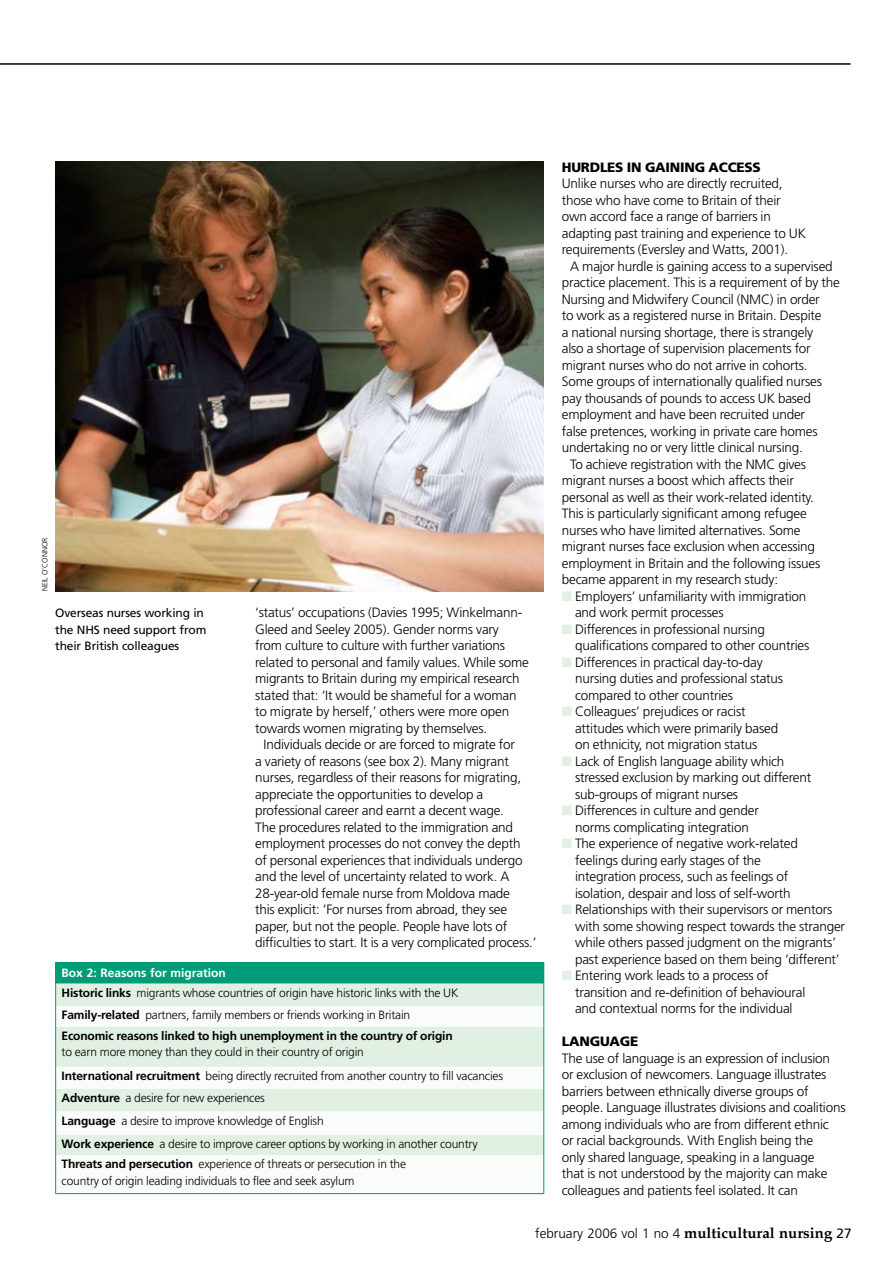
<style>
.page{position:relative;width:893px;height:1263px;background:#fff}
.page>*{position:absolute;margin:0;border:0;box-sizing:border-box;transform-origin:0 0}
.t1{font:700 15px "Palatino";color:#000}
.t2{font:300 13.5px/16.5px "Frutiger LT";letter-spacing:-.015em;color:#000}
.t3{font:900 13.5px "Frutiger LT";letter-spacing:-.015em;color:#000}
.t4{font:300 12px/23.1px "Frutiger LT";letter-spacing:-.015em;color:#000}
.t5{font:700 12px/20.5px "Frutiger LT";letter-spacing:-.015em;color:#000}
.t6{font:12px/16.5px "Frutiger LT";letter-spacing:-.015em;color:#000}
.t7{font:300 7.5px "Frutiger LT";color:#000}
.s1{font-weight:700;color:#fff}
.s2{font-weight:700}
.s3{font-weight:300}
.s4{color:#e1f0e2}
.s5{font-family:"Frutiger LT";font-weight:300;font-size:13.5px}
.s6{font-family:"Frutiger LT";font-weight:400;font-size:13.5px}
</style>
<div class="page">
<img style="left:55px;top:162px;width:489px;height:429px">
<hr style="left:0;top:63px;width:850px;height:2px;background:#000">
<div style="left:56px;top:962px;width:488px;height:21px;background:#009c78"></div>
<div style="left:56px;top:983px;width:487px;height:23px;background:#e1f0e2"></div>
<svg style="left:56px;top:1006px;width:487px;height:187px"></svg>
<hr style="left:55px;top:962px;width:489px;height:1px;background:#009c78">
<svg style="left:55px;top:963px;width:1px;height:63px"></svg>
<svg style="left:543px;top:983px;width:1px;height:43px"></svg>
<hr style="left:55px;top:1026px;width:1px;height:41px;background:#009c78">
<hr style="left:543px;top:1026px;width:1px;height:41px;background:#009c78">
<svg style="left:55px;top:1067px;width:1px;height:88px"></svg>
<svg style="left:543px;top:1067px;width:1px;height:88px"></svg>
<hr style="left:55px;top:1155px;width:1px;height:38px;background:#009c78">
<hr style="left:543px;top:1155px;width:1px;height:38px;background:#009c78">
<hr style="left:55px;top:1193px;width:489px;height:1px;background:#009c78">
<p class="t7" style="left:41px;top:591px;width:54px;rotate:-90deg">Neil O’Connor</p>
<p class="t6" style="left:55px;top:605px;width:153px">Overseas nurses working in the NHS need support from their British colleagues</p>
<p class="t2" style="left:255px;top:605px;width:275px">‘status’ occupations (Davies 1995; Winkelmann-Gleed and Seeley 2005). Gender norms vary from culture to culture with further variations related to personal and family values. While some migrants to Britain during my empirical research stated that: ‘It would be shameful for a woman to migrate by herself,’ others were more open towards women migrating by themselves.</p>
<p class="t2" style="left:255px;top:737px;width:283px;text-indent:9px">Individuals decide or are forced to migrate for<br>a variety of reasons (see box 2). Many migrant nurses, regardless of their reasons for migrating, appreciate the opportunities to develop a professional career and earnt a decent wage.<br>The procedures related to the immigration and employment processes do not convey the depth<br>of personal experiences that individuals undergo and the level of uncertainty related to work. A 28-year-old female nurse from Moldova made<br>this explicit: ‘For nurses from abroad, they see paper, but not the people. People have lots of difficulties to start. It is a very complicated process.’</p>
<p class="t4" style="left:62px;top:964px;width:398px;line-height:19.2px"><span class="s1">Box 2: Reasons for migration<br></span><span class="s2">Historic links</span> migrants whose countries of origin have historic links with the UK</p>
<p class="t5" style="left:62px;top:1005px;width:393px">Family-related <span class="s3">partners, family members or friends working in Britain<br></span>Economic reasons linked to high unemployment in the country of origin</p>
<p class="t4" style="left:62px;top:1040px;width:443px;line-height:23.9px">to earn more money than they could in their country of origin<br><span class="s2">International recruitment</span> being directly recruited from another country to fill vacancies</p>
<p class="t4" style="left:62px;top:1087px;width:418px"><span class="s2">Adventure</span> a desire for new experiences<br><span class="s2">Language</span> a desire to improve knowledge of English<br><span class="s2">Work experience</span> a desire to improve career options by working in another country</p>
<p class="t4" style="left:62px;top:1156px;width:346px;line-height:16.5px"><span class="s2">Threats and persecution</span> experience of threats or persecution in the country of origin leading individuals to flee and seek asylum</p>
<p class="t3" style="left:562px;top:159px;width:192px">HURDLES IN GAINING ACCESS</p>
<p class="t2" style="left:562px;top:176px;width:246px">Unlike nurses who are directly recruited, those who have come to Britain of their own accord face a range of barriers in adapting past training and experience to UK requirements (Eversley and Watts, 2001).</p>
<p class="t2" style="left:570px;top:258px;width:264px">A major hurdle is gaining access to a supervised</p>
<p class="t2" style="left:562px;top:275px;width:280px">practice placement. This is a requirement of by the</p>
<p class="t2" style="left:562px;top:291px;width:259px">Nursing and Midwifery Council (NMC) in order</p>
<p class="t2" style="left:562px;top:308px;width:261px">to work as a registered nurse in Britain. Despite</p>
<p class="t2" style="left:562px;top:324px;width:253px">a national nursing shortage, there is strangely</p>
<p class="t2" style="left:562px;top:341px;width:250px">also a shortage of supervision placements for</p>
<p class="t2" style="left:562px;top:357px;width:247px">migrant nurses who do not arrive in cohorts.</p>
<p class="t2" style="left:562px;top:374px;width:262px">Some groups of internationally qualified nurses</p>
<p class="t2" style="left:562px;top:390px;width:251px">pay thousands of pounds to access UK based</p>
<p class="t2" style="left:562px;top:407px;width:245px">employment and have been recruited under</p>
<p class="t2" style="left:562px;top:423px;width:257px">false pretences, working in private care homes</p>
<p class="t2" style="left:562px;top:440px;width:243px">undertaking no or very little clinical nursing.</p>
<p class="t2" style="left:570px;top:456px;width:237px">To achieve registration with the NMC gives</p>
<p class="t2" style="left:562px;top:473px;width:234px">migrant nurses a boost which affects their</p>
<p class="t2" style="left:562px;top:489px;width:254px">personal as well as their work-related identity.</p>
<p class="t2" style="left:562px;top:506px;width:247px">This is particularly significant among refugee</p>
<p class="t2" style="left:562px;top:522px;width:240px">nurses who have limited alternatives. Some</p>
<p class="t2" style="left:562px;top:539px;width:255px">migrant nurses face exclusion when accessing</p>
<p class="t2" style="left:562px;top:555px;width:260px">employment in Britain and the following issues</p>
<p class="t2" style="left:562px;top:572px;width:218px">became apparent in my research study:</p>
<p class="t2" style="left:575px;top:588px;width:233px;text-indent:-13px"><span class="s4">■</span> Employers’ unfamiliarity with immigration and work permit processes</p>
<p class="t2" style="left:575px;top:621px;width:236px;text-indent:-13px"><span class="s4">■</span> Differences in professional nursing qualifications compared to other countries</p>
<p class="t2" style="left:575px;top:654px;width:210px;text-indent:-13px"><span class="s4">■</span> Differences in practical day-to-day nursing duties and professional status compared to other countries</p>
<p class="t2" style="left:575px;top:704px;width:205px;text-indent:-13px"><span class="s4">■</span> Colleagues’ prejudices or racist attitudes which were primarily based on ethnicity, not migration status</p>
<p class="t2" style="left:575px;top:753px;width:238px;text-indent:-13px"><span class="s4">■</span> Lack of English language ability which stressed exclusion by marking out different sub-groups of migrant nurses</p>
<p class="t2" style="left:562px;top:803px;width:199px;text-align:center"><span class="s4">■</span> Differences in culture and gender norms complicating integration</p>
<p class="t2" style="left:575px;top:836px;width:224px;text-indent:-13px"><span class="s4">■</span> The experience of negative work-related feelings during early stages of the integration process, such as feelings of isolation, despair and loss of self-worth</p>
<p class="t2" style="left:575px;top:902px;width:272px;text-indent:-13px"><span class="s4">■</span> Relationships with their supervisors or mentors with some showing respect towards the stranger while others passed judgment on the migrants’ past experience based on them being ‘different’</p>
<p class="t2" style="left:575px;top:968px;width:232px;text-indent:-13px"><span class="s4">■</span> Entering work leads to a process of transition and re-definition of behavioural and contextual norms for the individual</p>
<p class="t3" style="left:562px;top:1033px;width:78px">LANGUAGE</p>
<p class="t2" style="left:562px;top:1050px;width:285px">The use of language is an expression of inclusion<br>or exclusion of newcomers. Language illustrates barriers between ethnically diverse groups of people. Language illustrates divisions and coalitions among individuals who are from different ethnic<br>or racial backgrounds. With English being the<br>only shared language, speaking in a language<br>that is not understood by the majority can make colleagues and patients feel isolated. It can</p>
<p class="t1" style="left:535px;top:1224px;width:318px"><span class="s5">february 2006 vol 1 no 4</span> multicultural nursing <span class="s6">27</span></p>
</div>
